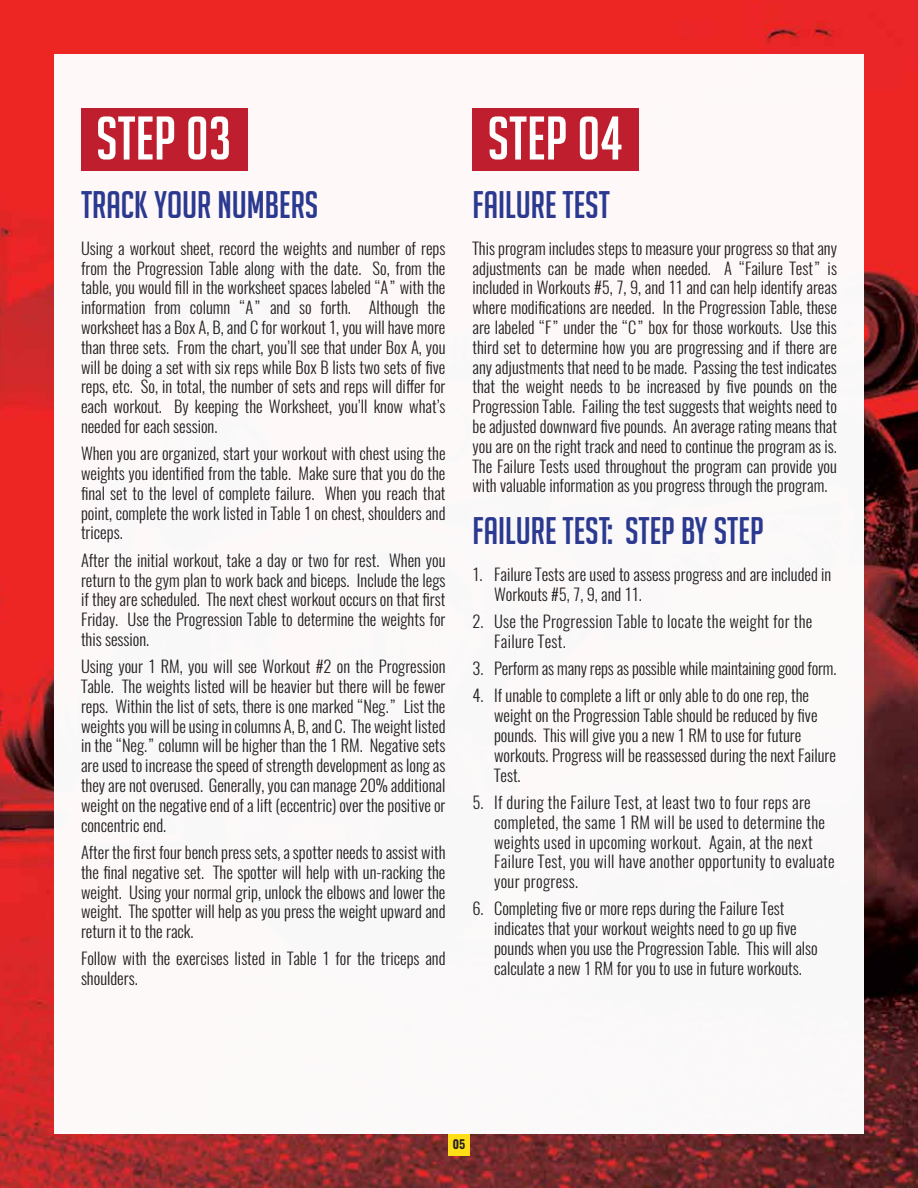
<style>
.page{position:relative;width:918px;height:1188px;background:#fff}
.page>*{position:absolute;margin:0;border:0;box-sizing:border-box;transform-origin:0 0}
.t1{font:60px "Big Noodle Titling";color:#fff}
.t2{font:37.5px "Big Noodle Titling";color:#2b3990}
.t3{font:300 16.5px/19.8px "Oswald";color:#231f20;text-align:justify}
.t4{font:300 16.5px/19.8px "Oswald";letter-spacing:.02em;color:#231f20}
.t5{font:600 12px "Oswald";color:#231f20}
</style>
<div class="page">
<img style="left:0;top:0;width:918px;height:1188px">
<div style="left:54px;top:54px;width:810px;height:1080px;background:#fcf9f8"></div>
<div style="left:81px;top:108px;width:167px;height:63px;background:#be1e2d"></div>
<div style="left:472px;top:108px;width:167px;height:63px;background:#be1e2d"></div>
<div style="left:448px;top:1134px;width:22px;height:22px;background:#ffde17"></div>
<h1 class="t1" style="left:96px;top:106px;width:137px">STEP 03</h1>
<h2 class="t2" style="left:81px;top:184px;width:239px">TRACK YOUR NUMBERS</h2>
<p class="t3" style="left:81px;top:238px;width:366px">Using a workout sheet, record the weights and number of reps from the Progression Table along with the date. So, from the table, you would fill in the worksheet spaces labeled “A” with the information from column “A” and so forth. Although the worksheet has a Box A, B, and C for workout 1, you will have more than three sets. From the chart, you’ll see that under Box A, you will be doing a set with six reps while Box B lists two sets of five reps, etc. So, in total, the number of sets and reps will differ for each workout. By keeping the Worksheet, you’ll know what’s needed for each session.</p>
<p class="t3" style="left:81px;top:444px;width:366px">When you are organized, start your workout with chest using the weights you identified from the table. Make sure that you do the final set to the level of complete failure. When you reach that point, complete the work listed in Table 1 on chest, shoulders and triceps.</p>
<p class="t3" style="left:81px;top:550px;width:366px">After the initial workout, take a day or two for rest. When you return to the gym plan to work back and biceps. Include the legs if they are scheduled. The next chest workout occurs on that first Friday. Use the Progression Table to determine the weights for this session.</p>
<p class="t3" style="left:81px;top:657px;width:366px">Using your 1 RM, you will see Workout #2 on the Progression Table. The weights listed will be heavier but there will be fewer reps. Within the list of sets, there is one marked “Neg.” List the weights you will be using in columns A, B, and C. The weight listed in the “Neg.” column will be higher than the 1 RM. Negative sets are used to increase the speed of strength development as long as they are not overused. Generally, you can manage 20% additional weight on the negative end of a lift (eccentric) over the positive or concentric end.</p>
<p class="t3" style="left:81px;top:842px;width:366px">After the first four bench press sets, a spotter needs to assist with the final negative set. The spotter will help with un-racking the weight. Using your normal grip, unlock the elbows and lower the weight. The spotter will help as you press the weight upward and return it to the rack.</p>
<p class="t3" style="left:81px;top:949px;width:366px">Follow with the exercises listed in Table 1 for the triceps and shoulders.</p>
<h1 class="t1" style="left:488px;top:106px;width:136px">STEP 04</h1>
<h2 class="t2" style="left:472px;top:184px;width:139px">FAILURE TEST</h2>
<p class="t3" style="left:472px;top:238px;width:366px">This program includes steps to measure your progress so that any adjustments can be made when needed. A “Failure Test” is included in Workouts #5, 7, 9, and 11 and can help identify areas where modifications are needed. In the Progression Table, these are labeled “F” under the “C” box for those workouts. Use this third set to determine how you are progressing and if there are any adjustments that need to be made. Passing the test indicates that the weight needs to be increased by five pounds on the Progression Table. Failing the test suggests that weights need to be adjusted downward five pounds. An average rating means that you are on the right track and need to continue the program as is.<br>The Failure Tests used throughout the program can provide you with valuable information as you progress through the program.</p>
<h2 class="t2" style="left:472px;top:510px;width:293px">FAILURE TEST: STEP BY STEP</h2>
<p class="t3" style="left:494px;top:564px;width:339px;text-indent:-22px">1. Failure Tests are used to assess progress and are included in<br>Workouts #5, 7, 9, and 11.</p>
<p class="t4" style="left:494px;top:612px;width:320px;text-indent:-22px">2. Use the Progression Table to locate the weight for the<br>Failure Test.</p>
<p class="t3" style="left:472px;top:659px;width:365px">3. Perform as many reps as possible while maintaining good form.</p>
<p class="t3" style="left:494px;top:686px;width:343px;text-align:left;text-indent:-22px">4. If unable to complete a lift or only able to do one rep, the weight on the Progression Table should be reduced by five pounds. This will give you a new 1 RM to use for future workouts. Progress will be reassessed during the next Failure Test.</p>
<p class="t4" style="left:494px;top:792px;width:342px;text-indent:-22px">5. If during the Failure Test, at least two to four reps are completed, the same 1 RM will be used to determine the weights used in upcoming workout. Again, at the next Failure Test, you will have another opportunity to evaluate your progress.</p>
<p class="t3" style="left:494px;top:899px;width:325px;text-align:left;text-indent:-22px">6. Completing five or more reps during the Failure Test indicates that your workout weights need to go up five pounds when you use the Progression Table. This will also calculate a new 1 RM for you to use in future workouts.</p>
<p class="t5" style="left:453px;top:1136px;width:14px">05</p>
</div>
